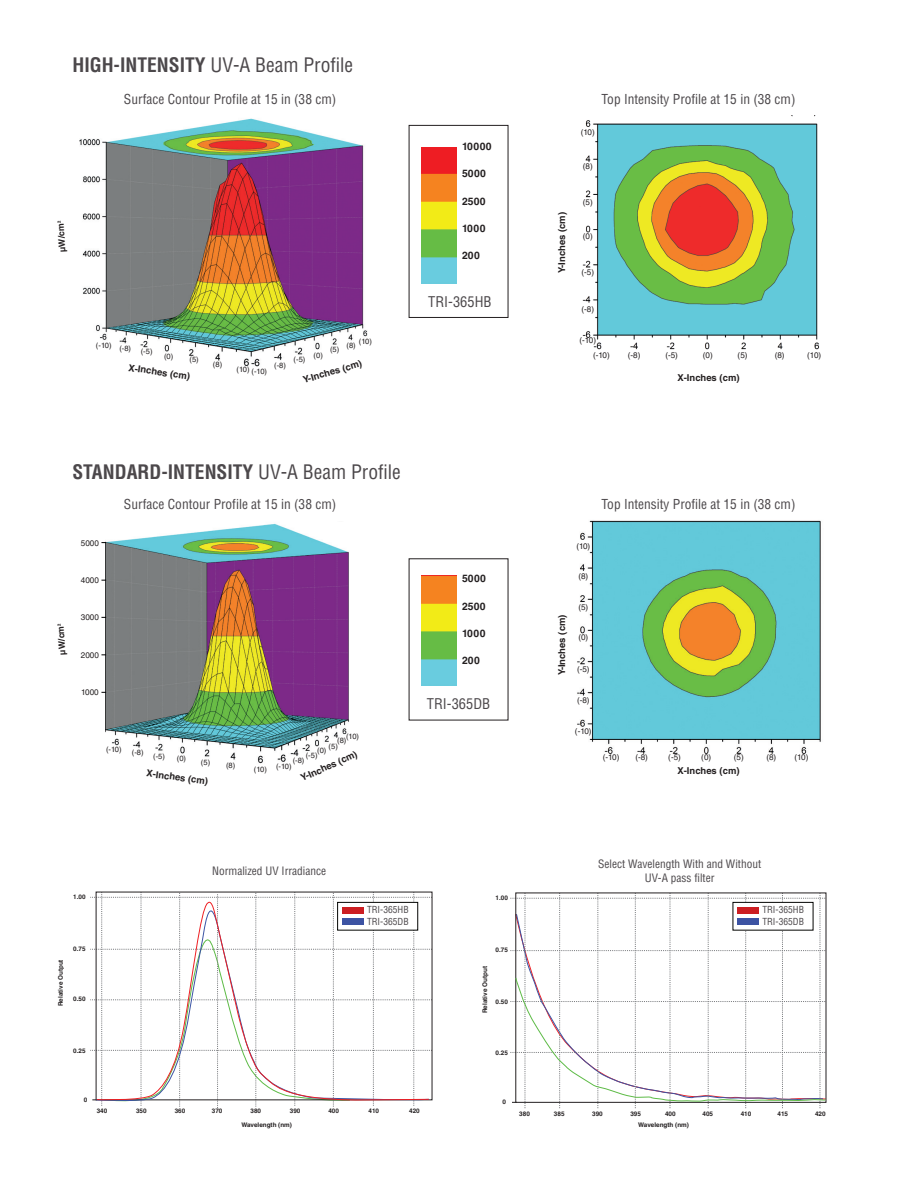
<style>
.page{position:relative;width:918px;height:1188px;background:#fff}
.page>*{position:absolute;margin:0;border:0;box-sizing:border-box;transform-origin:0 0}
.t1{font:700 condensed 19.5px "Helvetica LT Std";color:#4c484b}
.t2{font:condensed 19.5px "Helvetica LT Std";color:#4c484b}
.t3{font:condensed 14.4px "Helvetica LT Std";color:#4c484b}
.t4{font:condensed 13.35px "Helvetica LT Std";color:#4c484b}
.t5{font:condensed 11.4px/13.6px "Helvetica LT Std";color:#4c484b;text-align:center}
.t6{font:700 10.35px "Helvetica LT Std";letter-spacing:.04em;color:#231f20}
.t7{font:700 9.45px "Helvetica LT Std";color:#231f20}
.t8{font:condensed 9.45px "Helvetica LT Std";color:#4c484b}
.t9{font:700 8.85px "Helvetica LT Std";color:#231f20}
.t10{font:8.1px "Helvetica LT Std";color:#231f20}
.t11{font:7.65px "Helvetica LT Std";letter-spacing:-.055em;color:#231f20}
.t12{font:700 6.3px/13.4px "Helvetica";color:#231f20}
.s1{font-weight:700}
.s2{font-weight:400}
</style>
<div class="page">
<svg style="left:90px;top:892px;width:342px;height:216px"></svg>
<svg style="left:96px;top:891px;width:333px;height:211px"></svg>
<svg style="left:96px;top:897px;width:333px;height:204px"></svg>
<svg style="left:510px;top:893px;width:316px;height:215px"></svg>
<div style="left:733px;top:902px;width:80px;height:28px;background:#fff;border:1px solid #040503"></div>
<div style="left:737px;top:918px;width:22px;height:7px;background:#3c53a3"></div>
<div style="left:737px;top:908px;width:22px;height:6px;background:#cc1e22"></div>
<div style="left:337px;top:902px;width:81px;height:28px;background:#fff;border:1px solid #040503"></div>
<div style="left:342px;top:918px;width:22px;height:7px;background:#3c53a3"></div>
<div style="left:342px;top:908px;width:22px;height:6px;background:#cc1e22"></div>
<img style="left:79px;top:118px;width:289px;height:249px">
<div style="left:409px;top:125px;width:99px;height:193px;border:1px solid #231f20"></div>
<img style="left:421px;top:147px;width:36px;height:137px">
<img style="left:582px;top:116px;width:238px;height:234px">
<img style="left:105px;top:523px;width:244px;height:241px">
<img style="left:421px;top:576px;width:36px;height:110px">
<img style="left:577px;top:520px;width:244px;height:235px">
<p class="t2" style="left:72px;top:52px;width:282px"><span class="s1">HIGH-INTENSITY</span> UV-A Beam Profile</p>
<p class="t4" style="left:124px;top:91px;width:214px">Surface Contour Profile at 15 in (38 cm)</p>
<p class="t4" style="left:602px;top:91px;width:195px">Top Intensity Profile at 15 in (38 cm)</p>
<p class="t6" style="left:462px;top:140px;width:31px">10000</p>
<p class="t6" style="left:462px;top:167px;width:25px">5000</p>
<p class="t6" style="left:462px;top:195px;width:25px">2500</p>
<p class="t6" style="left:462px;top:222px;width:25px">1000</p>
<p class="t6" style="left:462px;top:249px;width:19px">200</p>
<p class="t3" style="left:428px;top:292px;width:65px">TRI-365HB</p>
<p class="t9" style="left:57px;top:252px;width:33px;rotate:-93deg">µW/cm<sup>2</sup></p>
<p class="t7" style="left:556px;top:273px;width:62px;rotate:-90deg">Y-Inches (cm)</p>
<p class="t10" style="left:581px;top:128px;width:16px">(10)</p>
<p class="t10" style="left:583px;top:162px;width:11px">(8)</p>
<p class="t10" style="left:583px;top:198px;width:11px">(5)</p>
<p class="t10" style="left:583px;top:232px;width:11px">(0)</p>
<p class="t10" style="left:581px;top:267px;width:14px">(-5)</p>
<p class="t10" style="left:581px;top:305px;width:14px">(-8)</p>
<p class="t11" style="left:96px;top:341px;width:17px">(-10)</p>
<p class="t11" style="left:359px;top:337px;width:15px">(10)</p>
<p class="t10" style="left:579px;top:335px;width:18px">(-10)</p>
<p class="t11" style="left:347px;top:341px;width:11px">(8)</p>
<p class="t11" style="left:119px;top:344px;width:13px">(-8)</p>
<p class="t11" style="left:330px;top:345px;width:11px">(5)</p>
<p class="t11" style="left:141px;top:347px;width:13px">(-5)</p>
<p class="t10" style="left:593px;top:350px;width:18px">(-10)</p>
<p class="t10" style="left:628px;top:350px;width:14px">(-8)</p>
<p class="t10" style="left:665px;top:350px;width:14px">(-5)</p>
<p class="t10" style="left:703px;top:350px;width:11px">(0)</p>
<p class="t10" style="left:738px;top:350px;width:11px">(5)</p>
<p class="t10" style="left:775px;top:350px;width:11px">(8)</p>
<p class="t10" style="left:807px;top:350px;width:16px">(10)</p>
<p class="t11" style="left:314px;top:350px;width:11px">(0)</p>
<p class="t11" style="left:164px;top:352px;width:11px">(0)</p>
<p class="t11" style="left:294px;top:355px;width:13px">(-5)</p>
<p class="t11" style="left:190px;top:355px;width:11px">(5)</p>
<p class="t7" style="left:302px;top:374px;width:62px;rotate:-16deg">Y-Inches (cm)</p>
<p class="t11" style="left:213px;top:360px;width:11px">(8)</p>
<p class="t11" style="left:274px;top:361px;width:13px">(-8)</p>
<p class="t7" style="left:129px;top:362px;width:64px;rotate:8deg">X-Inches (cm)</p>
<p class="t11" style="left:237px;top:365px;width:15px">(10)</p>
<p class="t11" style="left:252px;top:367px;width:17px">(-10)</p>
<p class="t7" style="left:677px;top:372px;width:64px">X-Inches (cm)</p>
<p class="t1" style="left:72px;top:460px;width:330px">STANDARD-INTENSITY <span class="s2">UV-A Beam Profile</span></p>
<p class="t4" style="left:124px;top:495px;width:214px">Surface Contour Profile at 15 in (38 cm)</p>
<p class="t4" style="left:602px;top:496px;width:195px">Top Intensity Profile at 15 in (38 cm)</p>
<p class="t10" style="left:81px;top:538px;width:20px">5000</p>
<p class="t10" style="left:81px;top:575px;width:20px">4000</p>
<p class="t10" style="left:81px;top:613px;width:20px">3000</p>
<p class="t10" style="left:81px;top:650px;width:20px">2000</p>
<p class="t10" style="left:81px;top:687px;width:19px">1000</p>
<p class="t6" style="left:462px;top:572px;width:25px">5000</p>
<p class="t6" style="left:462px;top:600px;width:25px">2500</p>
<p class="t6" style="left:462px;top:627px;width:25px">1000</p>
<p class="t6" style="left:462px;top:654px;width:19px">200</p>
<p class="t3" style="left:427px;top:695px;width:65px">TRI-365DB</p>
<p class="t9" style="left:57px;top:655px;width:33px;rotate:-93deg">µW/cm<sup>2</sup></p>
<p class="t7" style="left:556px;top:675px;width:62px;rotate:-90deg">Y-Inches (cm)</p>
<p class="t11" style="left:106px;top:745px;width:17px">(-10)</p>
<p class="t11" style="left:346px;top:732px;width:15px">(10)</p>
<p class="t11" style="left:337px;top:736px;width:11px">(8)</p>
<p class="t11" style="left:329px;top:742px;width:11px">(5)</p>
<p class="t11" style="left:317px;top:745px;width:11px">(0)</p>
<p class="t11" style="left:132px;top:748px;width:13px">(-8)</p>
<p class="t7" style="left:299px;top:773px;width:62px;rotate:-24deg">Y-Inches (cm)</p>
<p class="t11" style="left:153px;top:751px;width:13px">(-5)</p>
<p class="t11" style="left:306px;top:751px;width:13px">(-5)</p>
<p class="t11" style="left:293px;top:756px;width:13px">(-8)</p>
<p class="t11" style="left:177px;top:754px;width:11px">(0)</p>
<p class="t11" style="left:201px;top:758px;width:11px">(5)</p>
<p class="t11" style="left:226px;top:761px;width:11px">(8)</p>
<p class="t11" style="left:276px;top:762px;width:17px">(-10)</p>
<p class="t11" style="left:254px;top:765px;width:15px">(10)</p>
<p class="t7" style="left:147px;top:768px;width:64px;rotate:7deg">X-Inches (cm)</p>
<p class="t10" style="left:576px;top:541px;width:16px">(10)</p>
<p class="t10" style="left:578px;top:571px;width:11px">(8)</p>
<p class="t10" style="left:578px;top:602px;width:11px">(5)</p>
<p class="t10" style="left:578px;top:633px;width:11px">(0)</p>
<p class="t10" style="left:577px;top:665px;width:14px">(-5)</p>
<p class="t10" style="left:577px;top:695px;width:14px">(-8)</p>
<p class="t10" style="left:575px;top:726px;width:18px">(-10)</p>
<p class="t10" style="left:603px;top:753px;width:18px">(-10)</p>
<p class="t10" style="left:635px;top:753px;width:14px">(-8)</p>
<p class="t10" style="left:668px;top:753px;width:14px">(-5)</p>
<p class="t10" style="left:701px;top:753px;width:11px">(0)</p>
<p class="t10" style="left:734px;top:753px;width:11px">(5)</p>
<p class="t10" style="left:766px;top:753px;width:44px">(8) (10)</p>
<p class="t7" style="left:677px;top:765px;width:64px">X-Inches (cm)</p>
<p class="t12" style="left:73px;top:890px;width:14px">1.00</p>
<p class="t12" style="left:54px;top:1006px;width:48px;rotate:-90deg">Relative Output</p>
<p class="t12" style="left:73px;top:942px;width:14px">0.75</p>
<p class="t12" style="left:73px;top:992px;width:14px">0.50</p>
<p class="t12" style="left:73px;top:1044px;width:14px">0.25</p>
<p class="t12" style="left:84px;top:1093px;width:5px">0</p>
<p class="t12" style="left:97px;top:1104px;width:12px">340</p>
<p class="t5" style="left:212px;top:864px;width:115px">Normalized UV Irradiance</p>
<p class="t5" style="left:598px;top:857px;width:164px">Select Wavelength With and Without<br>UV-A pass filter</p>
<p class="t12" style="left:496px;top:891px;width:14px">1.00</p>
<p class="t8" style="left:367px;top:904px;width:43px">TRI-365HB</p>
<p class="t8" style="left:367px;top:915px;width:43px">TRI-365DB</p>
<p class="t8" style="left:762px;top:904px;width:43px">TRI-365HB</p>
<p class="t8" style="left:762px;top:915px;width:43px">TRI-365DB</p>
<p class="t12" style="left:496px;top:943px;width:14px">0.75</p>
<p class="t12" style="left:478px;top:1013px;width:49px;rotate:-90deg">Relative Output</p>
<p class="t12" style="left:496px;top:995px;width:14px">0.50</p>
<p class="t12" style="left:496px;top:1046px;width:14px">0.25</p>
<p class="t12" style="left:503px;top:1095px;width:5px">0</p>
<p class="t12" style="left:136px;top:1104px;width:12px">350</p>
<p class="t12" style="left:175px;top:1104px;width:12px">360</p>
<p class="t12" style="left:212px;top:1104px;width:12px">370</p>
<p class="t12" style="left:241px;top:1104px;width:52px;text-indent:9px">380<br>Wavelength (nm)</p>
<p class="t12" style="left:290px;top:1104px;width:12px">390</p>
<p class="t12" style="left:328px;top:1104px;width:12px">400</p>
<p class="t12" style="left:368px;top:1104px;width:12px">410</p>
<p class="t12" style="left:409px;top:1104px;width:12px">420</p>
<p class="t12" style="left:519px;top:1107px;width:12px">380</p>
<p class="t12" style="left:554px;top:1107px;width:12px">385</p>
<p class="t12" style="left:592px;top:1107px;width:12px">390</p>
<p class="t12" style="left:630px;top:1107px;width:12px">395</p>
<p class="t12" style="left:665px;top:1107px;width:12px">400</p>
<p class="t12" style="left:703px;top:1107px;width:12px">405</p>
<p class="t12" style="left:741px;top:1107px;width:12px">410</p>
<p class="t12" style="left:778px;top:1107px;width:12px">415</p>
<p class="t12" style="left:815px;top:1107px;width:12px">420</p>
<p class="t12" style="left:638px;top:1118px;width:52px">Wavelength (nm)</p>
</div>
